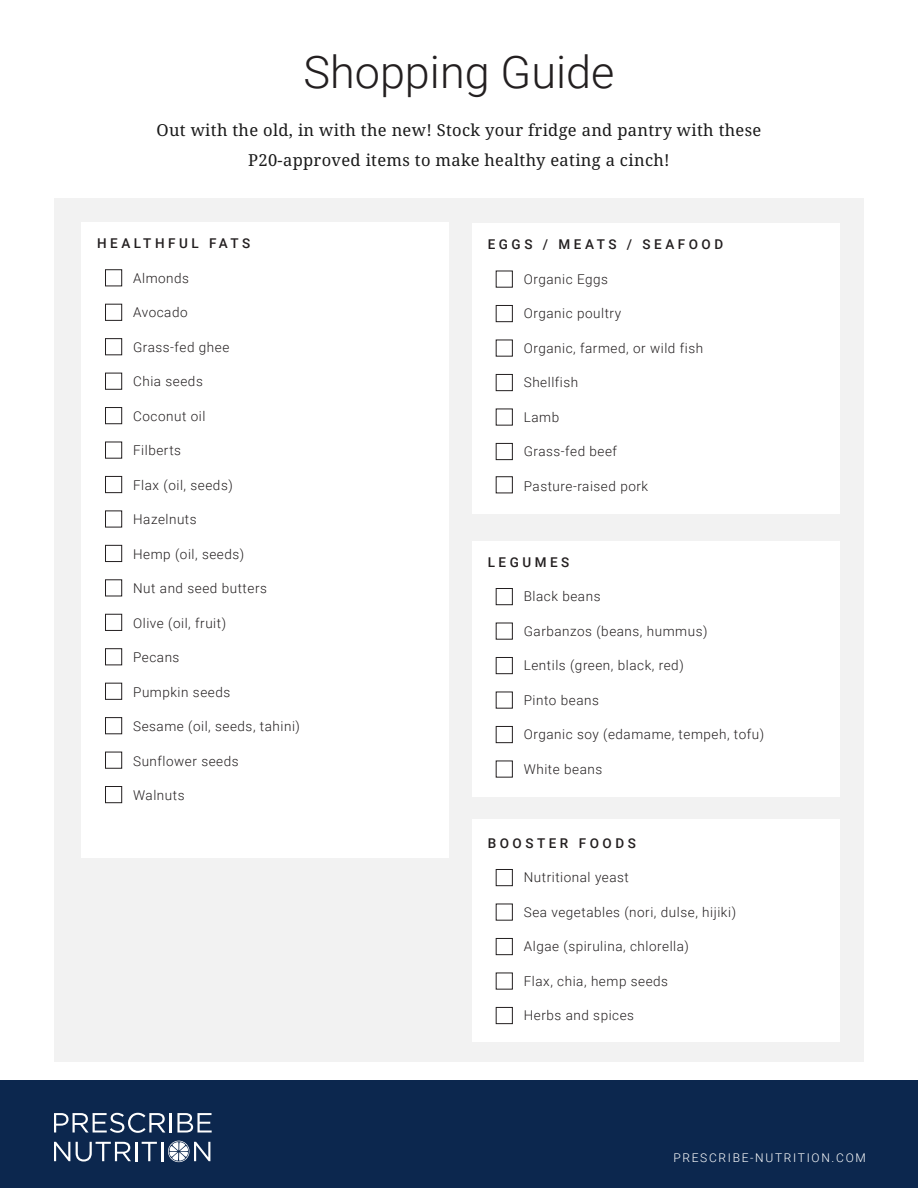
<style>
.page{position:relative;width:918px;height:1188px;background:#fff}
.page>*{position:absolute;margin:0;border:0;box-sizing:border-box;transform-origin:0 0}
.t1{font:300 45px "Roboto";color:#231f20}
.copy{font:16.5px/30px "Noto Serif";letter-spacing:.02em;color:#191919;text-align:center}
.t2{font:300 13.5px "Roboto";letter-spacing:.04em;color:#231f20}
.t3{font:500 13.5px "Roboto";letter-spacing:.26em;color:#231f20}
.t4{font:300 12px "Roboto";letter-spacing:.14em;color:#fff}
</style>
<div class="page">
<div style="left:0;top:1080px;width:918px;height:108px;background:#0c274e"></div>
<svg style="left:54px;top:1113px;width:111px;height:20px"></svg>
<hr style="left:170px;top:1113px;width:2px;height:20px;background:#fff">
<svg style="left:177px;top:1113px;width:35px;height:20px"></svg>
<svg style="left:54px;top:1142px;width:16px;height:19px"></svg>
<svg style="left:76px;top:1141px;width:134px;height:22px"></svg>
<div style="left:54px;top:199px;width:810px;height:863px;background:#f2f2f2"></div>
<div style="left:82px;top:222px;width:367px;height:636px;background:#fff"></div>
<div style="left:472px;top:224px;width:368px;height:290px;background:#fff"></div>
<div style="left:472px;top:541px;width:368px;height:256px;background:#fff"></div>
<div style="left:472px;top:819px;width:368px;height:222px;background:#fff"></div>
<div style="left:105px;top:269px;width:17px;height:17px;border:1px solid #231f20"></div>
<div style="left:496px;top:588px;width:17px;height:17px;border:1px solid #231f20"></div>
<div style="left:496px;top:869px;width:17px;height:17px;border:1px solid #231f20"></div>
<div style="left:105px;top:373px;width:17px;height:17px;border:1px solid #231f20"></div>
<div style="left:496px;top:374px;width:17px;height:17px;border:1px solid #231f20"></div>
<div style="left:105px;top:407px;width:17px;height:17px;border:1px solid #231f20"></div>
<div style="left:496px;top:443px;width:17px;height:17px;border:1px solid #231f20"></div>
<div style="left:496px;top:476px;width:17px;height:17px;border:1px solid #231f20"></div>
<div style="left:105px;top:579px;width:17px;height:17px;border:1px solid #231f20"></div>
<div style="left:105px;top:442px;width:17px;height:17px;border:1px solid #231f20"></div>
<div style="left:496px;top:726px;width:17px;height:17px;border:1px solid #231f20"></div>
<div style="left:496px;top:1007px;width:17px;height:17px;border:1px solid #231f20"></div>
<div style="left:105px;top:648px;width:17px;height:17px;border:1px solid #231f20"></div>
<div style="left:105px;top:614px;width:17px;height:17px;border:1px solid #231f20"></div>
<div style="left:105px;top:304px;width:17px;height:17px;border:1px solid #231f20"></div>
<div style="left:496px;top:305px;width:17px;height:17px;border:1px solid #231f20"></div>
<div style="left:105px;top:476px;width:17px;height:17px;border:1px solid #231f20"></div>
<div style="left:105px;top:717px;width:17px;height:17px;border:1px solid #231f20"></div>
<div style="left:105px;top:338px;width:17px;height:17px;border:1px solid #231f20"></div>
<div style="left:496px;top:657px;width:17px;height:17px;border:1px solid #231f20"></div>
<div style="left:496px;top:938px;width:17px;height:17px;border:1px solid #231f20"></div>
<div style="left:105px;top:545px;width:17px;height:17px;border:1px solid #231f20"></div>
<div style="left:105px;top:510px;width:17px;height:18px;border:1px solid #231f20"></div>
<div style="left:105px;top:786px;width:17px;height:17px;border:1px solid #231f20"></div>
<div style="left:105px;top:683px;width:17px;height:17px;border:1px solid #231f20"></div>
<div style="left:105px;top:752px;width:17px;height:17px;border:1px solid #231f20"></div>
<p class="t1" style="left:304px;top:40px;width:312px">Shopping Guide</p>
<p class="copy" style="left:157px;top:115px;width:606px">Out with the old, in with the new! Stock your fridge and pantry with these<br>P20-approved items to make healthy eating a cinch!</p>
<p class="t3" style="left:97px;top:234px;width:155px">HEALTHFUL FATS</p>
<p class="t2" style="left:133px;top:268px;width:57px">Almonds</p>
<p class="t2" style="left:133px;top:303px;width:56px">Avocado</p>
<p class="t2" style="left:133px;top:337px;width:98px">Grass-fed ghee</p>
<p class="t2" style="left:133px;top:372px;width:71px">Chia seeds</p>
<p class="t2" style="left:133px;top:406px;width:74px">Coconut oil</p>
<p class="t2" style="left:133px;top:441px;width:49px">Filberts</p>
<p class="t2" style="left:133px;top:475px;width:101px">Flax (oil, seeds)</p>
<p class="t2" style="left:133px;top:510px;width:65px">Hazelnuts</p>
<p class="t2" style="left:133px;top:544px;width:113px">Hemp (oil, seeds)</p>
<p class="t2" style="left:133px;top:579px;width:135px">Nut and seed butters</p>
<p class="t2" style="left:133px;top:613px;width:94px">Olive (oil, fruit)</p>
<p class="t2" style="left:133px;top:648px;width:48px">Pecans</p>
<p class="t2" style="left:133px;top:682px;width:99px">Pumpkin seeds</p>
<p class="t2" style="left:133px;top:717px;width:168px">Sesame (oil, seeds, tahini)</p>
<p class="t2" style="left:133px;top:751px;width:107px">Sunflower seeds</p>
<p class="t2" style="left:133px;top:786px;width:53px">Walnuts</p>
<p class="t3" style="left:488px;top:235px;width:237px">EGGS / MEATS / SEAFOOD</p>
<p class="t2" style="left:524px;top:270px;width:86px">Organic Eggs</p>
<p class="t2" style="left:524px;top:304px;width:99px">Organic poultry</p>
<p class="t2" style="left:524px;top:339px;width:181px">Organic, farmed, or wild fish</p>
<p class="t2" style="left:524px;top:373px;width:56px">Shellfish</p>
<p class="t2" style="left:524px;top:408px;width:37px">Lamb</p>
<p class="t2" style="left:524px;top:442px;width:95px">Grass-fed beef</p>
<p class="t2" style="left:524px;top:477px;width:126px">Pasture-raised pork</p>
<p class="t3" style="left:488px;top:553px;width:83px">LEGUMES</p>
<p class="t2" style="left:524px;top:587px;width:78px">Black beans</p>
<p class="t2" style="left:524px;top:622px;width:185px">Garbanzos (beans, hummus)</p>
<p class="t2" style="left:524px;top:656px;width:161px">Lentils (green, black, red)</p>
<p class="t2" style="left:524px;top:691px;width:77px">Pinto beans</p>
<p class="t2" style="left:524px;top:725px;width:242px">Organic soy (edamame, tempeh, tofu)</p>
<p class="t2" style="left:524px;top:760px;width:80px">White beans</p>
<p class="t3" style="left:488px;top:834px;width:150px">BOOSTER FOODS</p>
<p class="t2" style="left:524px;top:868px;width:107px">Nutritional yeast</p>
<p class="t2" style="left:524px;top:903px;width:214px">Sea vegetables (nori, dulse, hijiki)</p>
<p class="t2" style="left:524px;top:937px;width:167px">Algae (spirulina, chlorella)</p>
<p class="t2" style="left:524px;top:972px;width:146px">Flax, chia, hemp seeds</p>
<p class="t2" style="left:524px;top:1006px;width:112px">Herbs and spices</p>
<p class="t4" style="left:673px;top:1149px;width:194px">PRESCRIBE-NUTRITION.COM</p>
</div>
